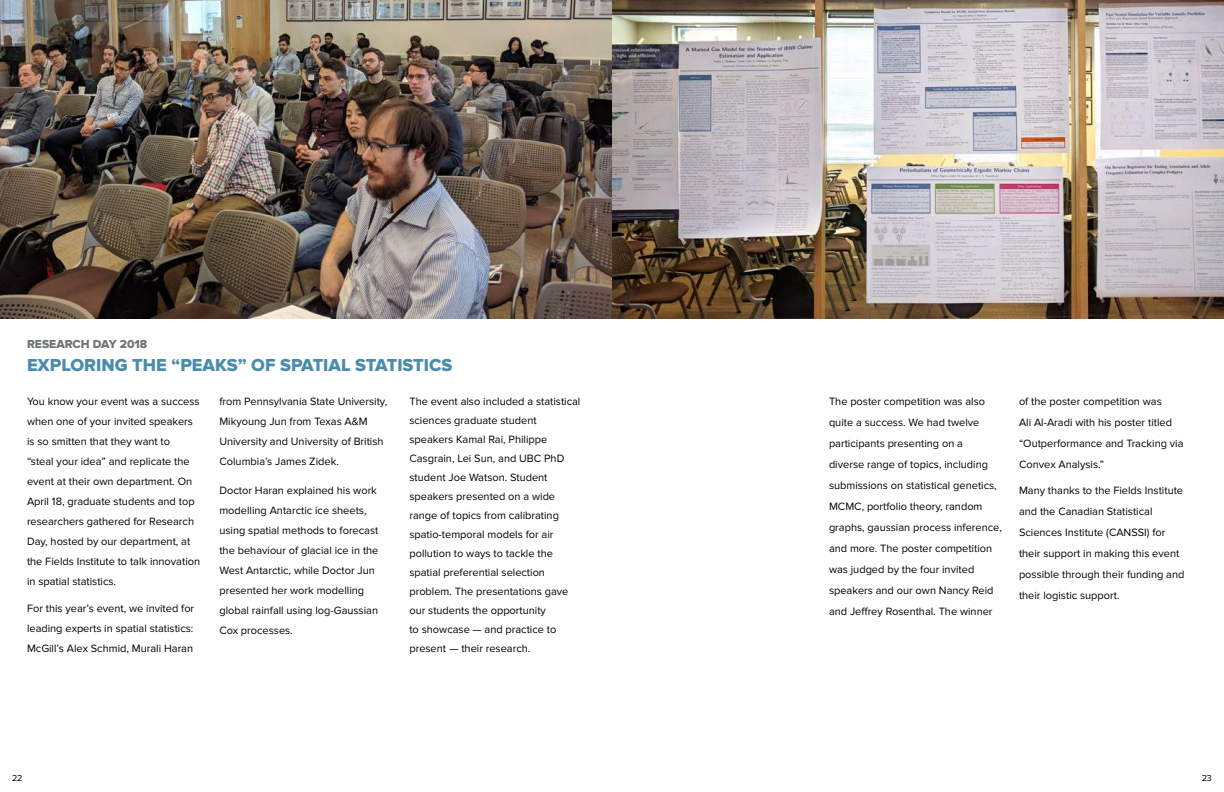
<style>
.page{position:relative;width:1224px;height:792px;background:#fff}
.page>*{position:absolute;margin:0;border:0;box-sizing:border-box;transform-origin:0 0}
.t1{font:18px "Proxima Nova Extrabld";color:#4c8cab}
.t2{font:12px "Proxima Nova Extrabld";color:#6f7376}
.t3{font:11px/20px "Proxima Nova";color:#000}
.t4{font:9px "Proxima Nova";color:#000}
</style>
<div class="page">
<img style="left:0;top:0;width:1224px;height:318px">
<p class="t2" style="left:27px;top:337px;width:122px">RESEARCH DAY 2018</p>
<h1 class="t1" style="left:27px;top:354px;width:427px">EXPLORING THE “PEAKS” OF SPATIAL STATISTICS</h1>
<p class="t3" style="left:27px;top:391px;width:175px">You know your event was a success when one of your invited speakers is so smitten that they want to<br>“steal your idea” and replicate the event at their own department. On April 18, graduate students and top researchers gathered for Research Day, hosted by our department, at the Fields Institute to talk innovation in spatial statistics.</p>
<p class="t3" style="left:27px;top:598px;width:169px;text-align:justify">For this year’s event, we invited for leading experts in spatial statistics:<br>McGill’s Alex Schmid, Murali Haran</p>
<p class="t3" style="left:219px;top:391px;width:169px">from Pennsylvania State University,<br>Mikyoung Jun from Texas A&amp;M<br>University and University of British<br>Columbia’s James Zidek.</p>
<p class="t3" style="left:219px;top:480px;width:161px">Doctor Haran explained his work modelling Antarctic ice sheets, using spatial methods to forecast the behaviour of glacial ice in the<br>West Antarctic, while Doctor Jun presented her work modelling global rainfall using log-Gaussian<br>Cox processes.</p>
<p class="t3" style="left:409px;top:392px;width:173px;line-height:19px">The event also included a statistical sciences graduate student speakers Kamal Rai, Philippe<br>Casgrain, Lei Sun, and UBC PhD student Joe Watson. Student speakers presented on a wide range of topics from calibrating spatio-temporal models for air pollution to ways to tackle the spatial preferential selection problem. The presentations gave our students the opportunity<br>to showcase — and practice to present — their research.</p>
<p class="t3" style="left:829px;top:391px;width:174px;line-height:21px">The poster competition was also quite a success. We had twelve participants presenting on a<br>diverse range of topics, including submissions on statistical genetics,<br>MCMC, portfolio theory, random graphs, gaussian process inference, and more. The poster competition was judged by the four invited speakers and our own Nancy Reid and Jeffrey Rosenthal. The winner</p>
<p class="t3" style="left:1019px;top:391px;width:166px;line-height:21px">of the poster competition was<br>Ali Al-Aradi with his poster titled “Outperformance and Tracking via<br>Convex Analysis.”</p>
<p class="t3" style="left:1019px;top:480px;width:167px;line-height:21px">Many thanks to the Fields Institute and the Canadian Statistical<br>Sciences Institute (CANSSI) for their support in making this event possible through their funding and their logistic support.</p>
<p class="t4" style="left:12px;top:773px;width:12px">22</p>
<p class="t4" style="left:1202px;top:773px;width:12px">23</p>
</div>
